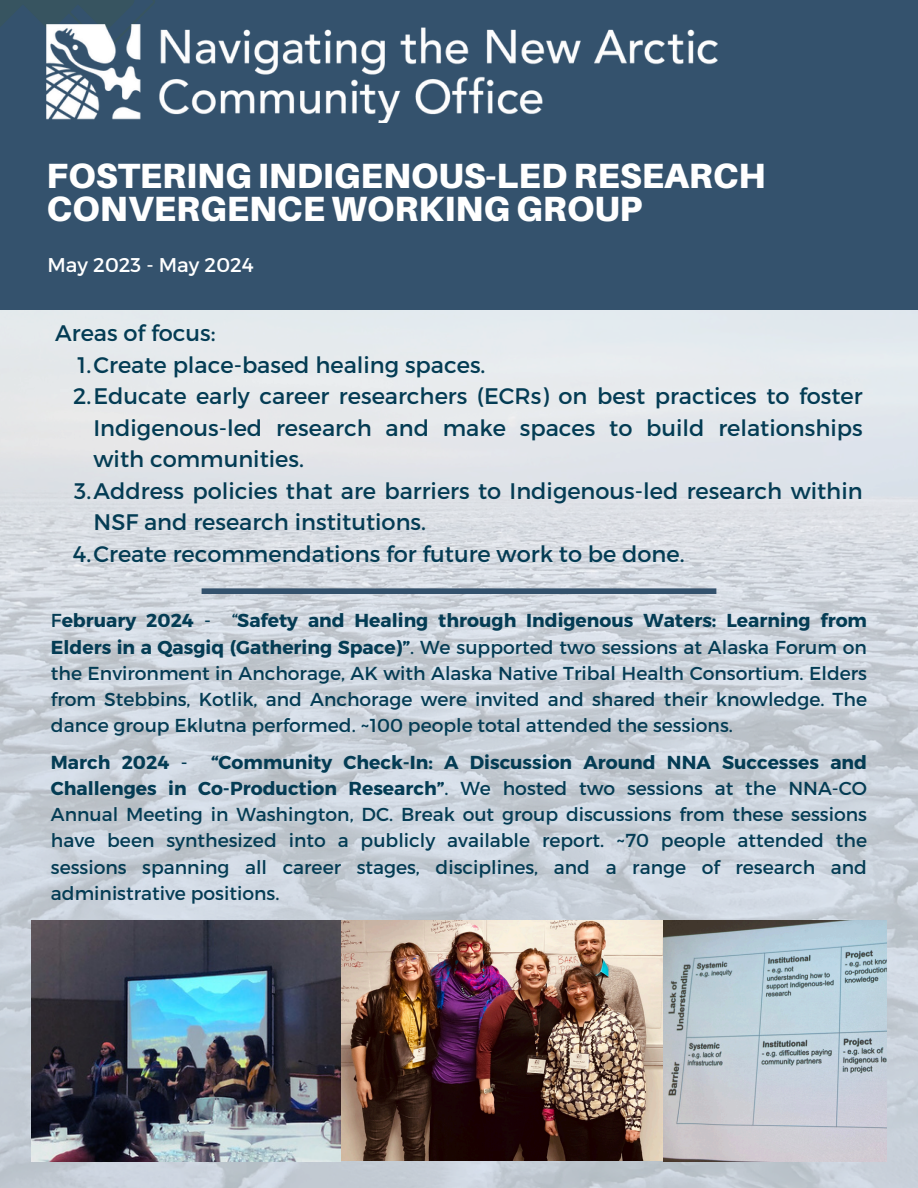
<style>
.page{position:relative;width:918px;height:1188px;background:#fff}
.page>*{position:absolute;margin:0;border:0;box-sizing:border-box;transform-origin:0 0}
.t1{font:900 35.1px/32.7px "Aileron";color:#fff}
.t2{font:22.5px/31.5px "Montserrat";color:#043c54;text-align:justify}
.t3{font:19.95px "Montserrat";color:#fff}
.t4{font:18.75px/26.2px "Montserrat";color:#043c54;text-align:justify}
.s1{font-weight:700}
</style>
<div class="page">
<img style="left:0;top:309px;width:918px;height:879px">
<div style="left:0;top:0;width:918px;height:309px;background:#34526d"></div>
<div style="left:202px;top:588px;width:514px;height:6px;background:#34526d"></div>
<svg style="left:0;top:0;width:155px;height:50px"></svg>
<img style="left:47px;top:25px;width:670px;height:97px">
<img style="left:31px;top:921px;width:633px;height:240px">
<img style="left:664px;top:921px;width:222px;height:240px">
<p class="t1" style="left:47px;top:159px;width:721px">FOSTERING INDIGENOUS-LED RESEARCH<br>CONVERGENCE WORKING GROUP</p>
<p class="t3" style="left:48px;top:252px;width:208px">May 2023 - May 2024</p>
<p class="t2" style="left:55px;top:317px;width:162px">Areas of focus:</p>
<p class="t2" style="left:78px;top:348px;width:409px">1.Create place-based healing spaces.</p>
<p class="t2" style="left:94px;top:380px;width:771px;text-indent:-20px">2.Educate early career researchers (ECRs) on best practices to foster Indigenous-led research and make spaces to build relationships with communities.</p>
<p class="t2" style="left:94px;top:474px;width:771px;text-indent:-19px">3.Address policies that are barriers to Indigenous-led research within<br>NSF and research institutions.</p>
<p class="t2" style="left:73px;top:537px;width:613px">4.Create recommendations for future work to be done.</p>
<h2 class="t4" style="left:51px;top:607px;width:818px">F<span class="s1">ebruary 2024</span> - “<span class="s1">Safety and Healing through Indigenous Waters: Learning from Elders in a Qasgiq (Gathering Space)”</span>. We supported two sessions at Alaska Forum on the Environment in Anchorage, AK with Alaska Native Tribal Health Consortium. Elders from Stebbins, Kotlik, and Anchorage were invited and shared their knowledge. The dance group Eklutna performed. ~100 people total attended the sessions.</h2>
<p class="t4" style="left:51px;top:748px;width:818px"><span class="s1">March 2024</span> - <span class="s1">“Community Check-In: A Discussion Around NNA Successes and Challenges in Co-Production Research”</span>. We hosted two sessions at the NNA-CO Annual Meeting in Washington, DC. Break out group discussions from these sessions have been synthesized into a publicly available report. ~70 people attended the sessions spanning all career stages, disciplines, and a range of research and administrative positions.</p>
</div>
